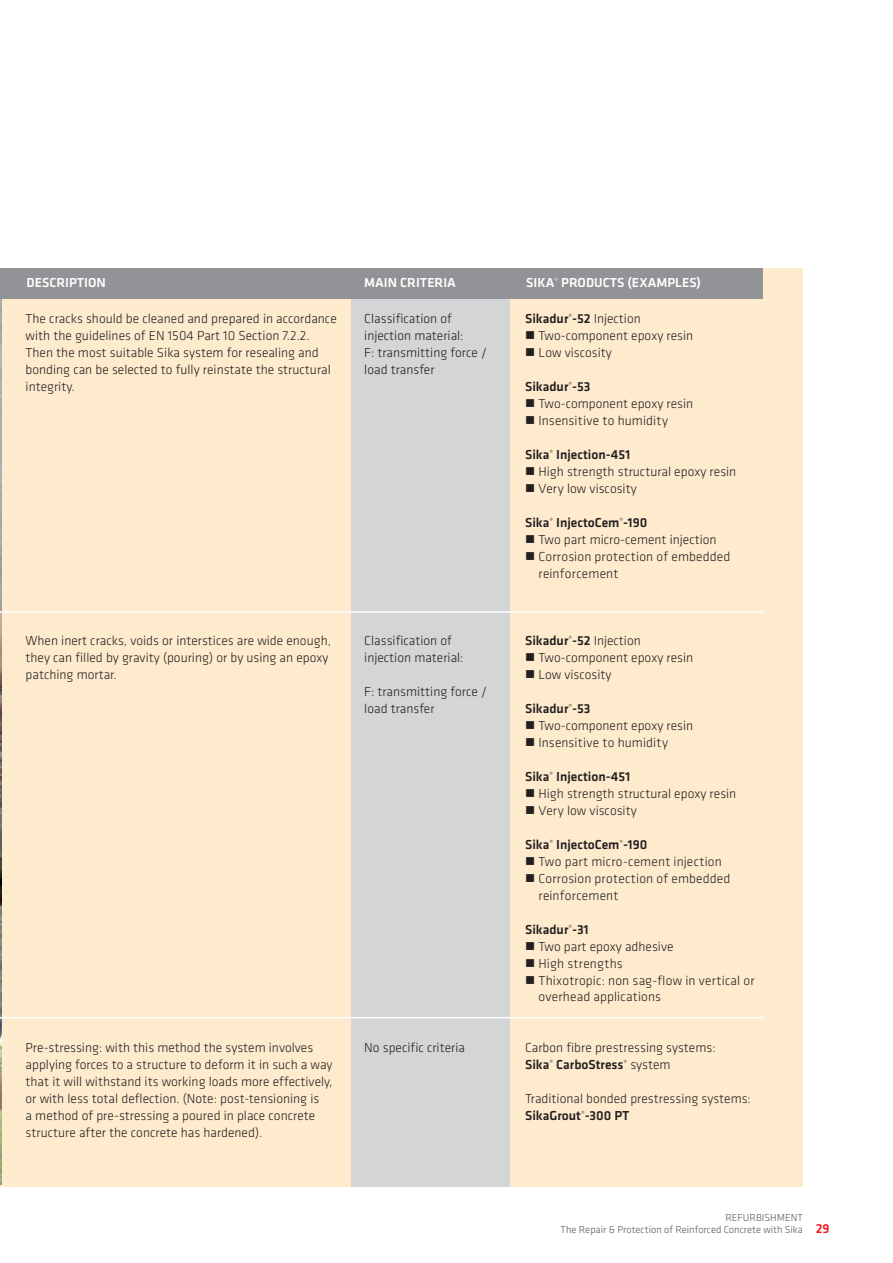
<style>
.page{position:relative;width:893px;height:1263px;background:#fff}
.page>*{position:absolute;margin:0;border:0;box-sizing:border-box;transform-origin:0 0}
.Copy_Bold{font:300 13.5px/17px "Klavika";color:#231f20}
.Copy_Bold-2{font:500 13.5px "Klavika";color:#231f20}
.t1{font:500 13.5px "Klavika";color:#fff}
.t2{font:500 13.5px "Klavika";color:#ee1d23}
.t3{font:300 10.5px/12.6px "Klavika";color:#57585a;text-align:right}
.s1{font-weight:300}
</style>
<div class="page">
<div style="left:0;top:268px;width:803px;height:918px;background:#feebce"></div>
<div style="left:351px;top:286px;width:159px;height:900px;background:#d4d5d7"></div>
<img style="left:0;top:1016px;width:2px;height:169px">
<img style="left:0;top:613px;width:2px;height:403px">
<div style="left:0;top:268px;width:763px;height:31px;background:#919396"></div>
<hr style="left:0;top:1017px;width:763px;height:1px;background:#fff">
<hr style="left:0;top:611px;width:763px;height:2px;background:#fff">
<p class="t1" style="left:27px;top:275px;width:81px">DESCRIPTION</p>
<p class="t1" style="left:364px;top:275px;width:93px">MAIN CRITERIA</p>
<p class="t1" style="left:526px;top:275px;width:176px">SIKA<sup>®</sup> PRODUCTS (EXAMPLES)</p>
<p class="Copy_Bold" style="left:26px;top:310px;width:313px">The cracks should be cleaned and prepared in accordance with the guidelines of EN 1504 Part 10 Section 7.2.2.<br>Then the most suitable Sika system for resealing and bonding can be selected to fully reinstate the structural integrity.</p>
<p class="Copy_Bold" style="left:364px;top:310px;width:124px">Classification of injection material:<br>F: transmitting force / load transfer</p>
<p class="Copy_Bold" style="left:26px;top:632px;width:307px">When inert cracks, voids or interstices are wide enough, they can filled by gravity (pouring) or by using an epoxy patching mortar.</p>
<p class="Copy_Bold" style="left:364px;top:632px;width:101px">Classification of injection material:</p>
<p class="Copy_Bold" style="left:364px;top:683px;width:124px">F: transmitting force / load transfer</p>
<p class="Copy_Bold" style="left:26px;top:1039px;width:308px">Pre-stressing: with this method the system involves applying forces to a structure to deform it in such a way that it will withstand its working loads more effectively, or with less total deflection. (Note: post-tensioning is<br>a method of pre-stressing a poured in place concrete structure after the concrete has hardened).</p>
<p class="Copy_Bold" style="left:364px;top:1039px;width:102px">No specific criteria</p>
<p class="Copy_Bold-2" style="left:525px;top:312px;width:117px">Sikadur<sup>®</sup>-52 <span class="s1">Injection</span></p>
<p class="Copy_Bold" style="left:525px;top:328px;width:170px">■ Two-component epoxy resin</p>
<p class="Copy_Bold" style="left:525px;top:345px;width:88px">■ Low viscosity</p>
<p class="Copy_Bold-2" style="left:525px;top:379px;width:67px">Sikadur<sup>®</sup>-53</p>
<p class="Copy_Bold" style="left:525px;top:395px;width:170px">■ Two-component epoxy resin</p>
<p class="Copy_Bold" style="left:525px;top:412px;width:144px">■ Insensitive to humidity</p>
<p class="Copy_Bold-2" style="left:525px;top:447px;width:107px">Sika<sup>®</sup> Injection-451</p>
<p class="Copy_Bold" style="left:525px;top:463px;width:213px">■ High strength structural epoxy resin</p>
<p class="Copy_Bold" style="left:525px;top:480px;width:113px">■ Very low viscosity</p>
<p class="Copy_Bold-2" style="left:525px;top:515px;width:124px">Sika<sup>®</sup> InjectoCem<sup>®</sup>-190</p>
<p class="Copy_Bold" style="left:525px;top:531px;width:193px">■ Two part micro-cement injection</p>
<p class="Copy_Bold" style="left:538px;top:548px;width:193px;text-indent:-13px">■ Corrosion protection of embedded reinforcement</p>
<p class="Copy_Bold-2" style="left:525px;top:634px;width:117px">Sikadur<sup>®</sup>-52 <span class="s1">Injection</span></p>
<p class="Copy_Bold" style="left:525px;top:650px;width:170px">■ Two-component epoxy resin</p>
<p class="Copy_Bold" style="left:525px;top:667px;width:88px">■ Low viscosity</p>
<p class="Copy_Bold-2" style="left:525px;top:701px;width:67px">Sikadur<sup>®</sup>-53</p>
<p class="Copy_Bold" style="left:525px;top:717px;width:170px">■ Two-component epoxy resin</p>
<p class="Copy_Bold" style="left:525px;top:734px;width:144px">■ Insensitive to humidity</p>
<p class="Copy_Bold-2" style="left:525px;top:769px;width:107px">Sika<sup>®</sup> Injection-451</p>
<p class="Copy_Bold" style="left:525px;top:785px;width:213px">■ High strength structural epoxy resin</p>
<p class="Copy_Bold" style="left:525px;top:802px;width:113px">■ Very low viscosity</p>
<p class="Copy_Bold-2" style="left:525px;top:837px;width:124px">Sika<sup>®</sup> InjectoCem<sup>®</sup>-190</p>
<p class="Copy_Bold" style="left:525px;top:853px;width:198px">■ Two part micro-cement injection</p>
<p class="Copy_Bold" style="left:538px;top:870px;width:193px;text-indent:-13px">■ Corrosion protection of embedded reinforcement</p>
<p class="Copy_Bold-2" style="left:525px;top:922px;width:65px">Sikadur<sup>®</sup>-31</p>
<p class="Copy_Bold" style="left:525px;top:938px;width:150px">■ Two part epoxy adhesive</p>
<p class="Copy_Bold" style="left:525px;top:955px;width:99px">■ High strengths</p>
<p class="Copy_Bold" style="left:538px;top:972px;width:218px;text-indent:-13px">■ Thixotropic: non sag-flow in vertical or overhead applications</p>
<p class="Copy_Bold" style="left:525px;top:1040px;width:192px">Carbon fibre prestressing systems:</p>
<p class="Copy_Bold-2" style="left:525px;top:1057px;width:147px">Sika<sup>®</sup> CarboStress<sup>®</sup> <span class="s1">system</span></p>
<p class="Copy_Bold" style="left:525px;top:1090px;width:227px">Traditional bonded prestressing systems:</p>
<p class="Copy_Bold-2" style="left:525px;top:1108px;width:106px">SikaGrout<sup>®</sup>-300 PT</p>
<p class="t3" style="left:561px;top:1211px;width:244px">REFURBISHMENT<br>The Repair &amp; Protection of Reinforced Concrete with Sika</p>
<p class="t2" style="left:816px;top:1221px;width:15px">29</p>
</div>
